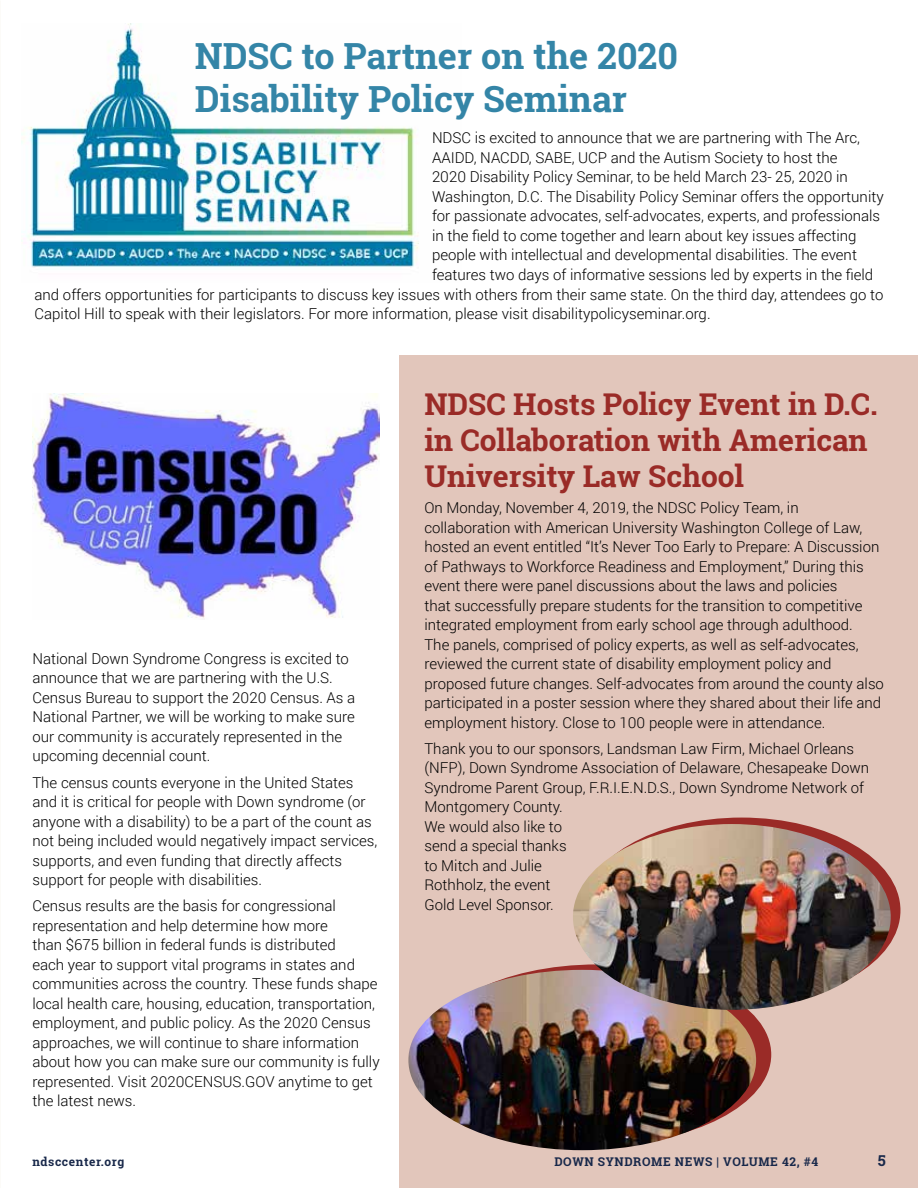
<style>
.page{position:relative;width:918px;height:1188px;background:#fff}
.page>*{position:absolute;margin:0;border:0;box-sizing:border-box;transform-origin:0 0}
.t1{font:700 36px/43.2px "Roboto Slab";color:#3485a7}
.t2{font:700 30px/36px "Roboto Slab";color:#9a2b27}
.t3{font:300 15px/19.5px "Roboto";color:#000}
.t4{font:700 15px "Roboto Slab";color:#18284a}
.t5{font:700 12px "Roboto Slab";letter-spacing:.05em;color:#18284a}
</style>
<div class="page">
<div style="left:400px;top:355px;width:518px;height:833px;background:#e2c6bb"></div>
<img style="left:21px;top:24px;width:398px;height:243px">
<img style="left:32px;top:394px;width:348px;height:225px">
<img style="left:408px;top:970px;width:348px;height:180px">
<img style="left:573px;top:824px;width:318px;height:186px">
<h1 class="t1" style="left:195px;top:34px;width:485px">NDSC to Partner on the 2020<br>Disability Policy Seminar</h1>
<p class="t3" style="left:432px;top:128px;width:430px">NDSC is excited to announce that we are partnering with The Arc,</p>
<p class="t3" style="left:432px;top:147px;width:407px">AAIDD, NACDD, SABE, UCP and the Autism Society to host the</p>
<p class="t3" style="left:432px;top:167px;width:417px">2020 Disability Policy Seminar, to be held March 23- 25, 2020 in</p>
<p class="t3" style="left:432px;top:186px;width:453px">Washington, D.C. The Disability Policy Seminar offers the opportunity</p>
<p class="t3" style="left:432px;top:206px;width:450px">for passionate advocates, self-advocates, experts, and professionals</p>
<p class="t3" style="left:432px;top:225px;width:426px">in the field to come together and learn about key issues affecting</p>
<p class="t3" style="left:432px;top:245px;width:426px">people with intellectual and developmental disabilities. The event</p>
<p class="t3" style="left:432px;top:264px;width:443px">features two days of informative sessions led by experts in the field</p>
<p class="t3" style="left:35px;top:284px;width:850px">and offers opportunities for participants to discuss key issues with others from their same state. On the third day, attendees go to</p>
<p class="t3" style="left:35px;top:304px;width:678px">Capitol Hill to speak with their legislators. For more information, please visit disabilitypolicyseminar.org.</p>
<p class="t3" style="left:32px;top:648px;width:324px">National Down Syndrome Congress is excited to announce that we are partnering with the U.S.<br>Census Bureau to support the 2020 Census. As a National Partner, we will be working to make sure our community is accurately represented in the upcoming decennial count.</p>
<p class="t3" style="left:32px;top:772px;width:347px">The census counts everyone in the United States and it is critical for people with Down syndrome (or anyone with a disability) to be a part of the count as not being included would negatively impact services, supports, and even funding that directly affects support for people with disabilities.</p>
<p class="t3" style="left:32px;top:896px;width:349px">Census results are the basis for congressional representation and help determine how more<br>than $675 billion in federal funds is distributed<br>each year to support vital programs in states and communities across the country. These funds shape local health care, housing, education, transportation, employment, and public policy. As the 2020 Census approaches, we will continue to share information about how you can make sure our community is fully represented. Visit 2020CENSUS.GOV anytime to get the latest news.</p>
<h2 class="t2" style="left:424px;top:386px;width:455px">NDSC Hosts Policy Event in D.C. in Collaboration with American<br>University Law School</h2>
<p class="t3" style="left:424px;top:498px;width:461px">On Monday, November 4, 2019, the NDSC Policy Team, in collaboration with American University Washington College of Law, hosted an event entitled “It’s Never Too Early to Prepare: A Discussion of Pathways to Workforce Readiness and Employment,” During this event there were panel discussions about the laws and policies<br>that successfully prepare students for the transition to competitive integrated employment from early school age through adulthood.<br>The panels, comprised of policy experts, as well as self-advocates, reviewed the current state of disability employment policy and proposed future changes. Self-advocates from around the county also participated in a poster session where they shared about their life and employment history. Close to 100 people were in attendance.</p>
<p class="t3" style="left:424px;top:738px;width:446px">Thank you to our sponsors, Landsman Law Firm, Michael Orleans (NFP), Down Syndrome Association of Delaware, Chesapeake Down Syndrome Parent Group, F.R.I.E.N.D.S., Down Syndrome Network of Montgomery County.<br>We would also like to<br>send a special thanks<br>to Mitch and Julie<br>Rothholz, the event<br>Gold Level Sponsor.</p>
<p class="t5" style="left:32px;top:1153px;width:93px">ndsccenter.org</p>
<p class="t5" style="left:554px;top:1153px;width:265px">DOWN SYNDROME NEWS | VOLUME 42, #4</p>
<p class="t4" style="left:878px;top:1150px;width:9px">5</p>
</div>
